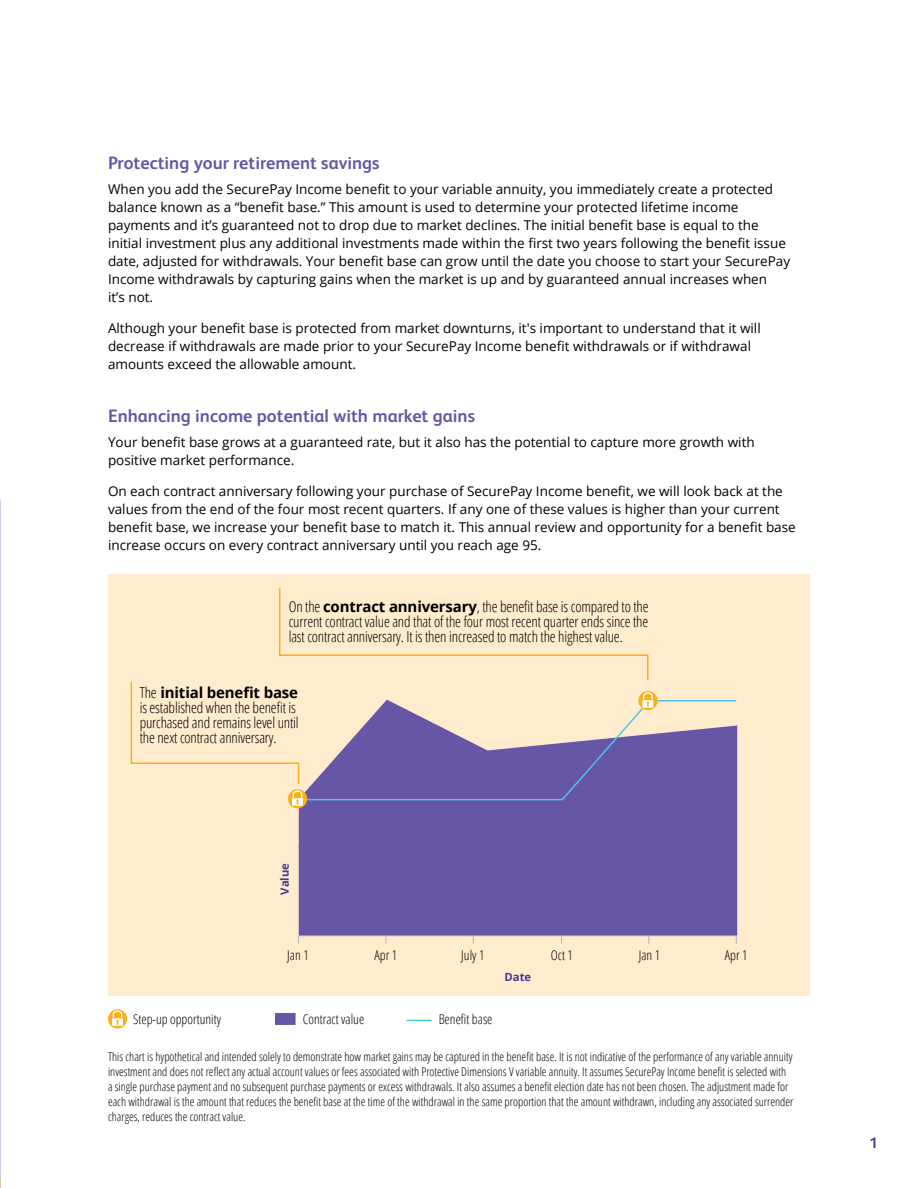
<style>
.page{position:relative;width:918px;height:1188px;background:#fff}
.page>*{position:absolute;margin:0;border:0;box-sizing:border-box;transform-origin:0 0}
.t1{font:700 18px "FS Albert Pro";color:#6756a5}
.t2{font:300 condensed 15px/15px "Open Sans";letter-spacing:-.01em;color:#000;text-align:justify}
.t3{font:700 15px "FS Albert Pro";color:#443895}
.t4{font:13.5px/18px "Open Sans";color:#000}
.t5{font:300 condensed 13.5px "Open Sans";color:#000}
.t6{font:300 condensed 12px/15px "Open Sans";color:#000}
.t7{font:700 11.25px "Open Sans";color:#443895}
.s1{font-weight:700;font-stretch:normal}
</style>
<div class="page">
<div style="left:108px;top:574px;width:702px;height:421px;background:#ffeccd"></div>
<div style="left:298px;top:935px;width:439px;height:9px;border:1px solid #b1b4b6"></div>
<hr style="left:298px;top:847px;width:438px;height:1px;background:#77787b">
<div style="left:299px;top:801px;width:438px;height:134px;background:#6756a5"></div>
<svg style="left:653px;top:700px;width:85px;height:101px"></svg>
<div style="left:275px;top:1013px;width:21px;height:12px;background:#6756a5"></div>
<svg style="left:407px;top:1020px;width:24px;height:1px"></svg>
<svg style="left:108px;top:1009px;width:19px;height:20px"></svg>
<svg style="left:112px;top:1010px;width:11px;height:16px"></svg>
<div style="left:288px;top:789px;width:19px;height:19px;background:#fcaf17;border-radius:50%"></div>
<svg style="left:638px;top:691px;width:20px;height:19px"></svg>
<svg style="left:130px;top:588px;width:523px;height:218px"></svg>
<h1 class="t1" style="left:108px;top:150px;width:273px">Protecting your retirement savings</h1>
<p class="t4" style="left:108px;top:179px;width:684px">When you add the SecurePay Income benefit to your variable annuity, you immediately create a protected balance known as a “benefit base.” This amount is used to determine your protected lifetime income payments and it’s guaranteed not to drop due to market declines. The initial benefit base is equal to the initial investment plus any additional investments made within the first two years following the benefit issue date, adjusted for withdrawals. Your benefit base can grow until the date you choose to start your SecurePay Income withdrawals by capturing gains when the market is up and by guaranteed annual increases when<br>it’s not.</p>
<p class="t4" style="left:108px;top:319px;width:654px">Although your benefit base is protected from market downturns, it's important to understand that it will decrease if withdrawals are made prior to your SecurePay Income benefit withdrawals or if withdrawal amounts exceed the allowable amount.</p>
<h1 class="t1" style="left:108px;top:403px;width:369px">Enhancing income potential with market gains</h1>
<p class="t4" style="left:108px;top:433px;width:648px">Your benefit base grows at a guaranteed rate, but it also has the potential to capture more growth with positive market performance.</p>
<p class="t4" style="left:108px;top:482px;width:689px">On each contract anniversary following your purchase of SecurePay Income benefit, we will look back at the values from the end of the four most recent quarters. If any one of these values is higher than your current benefit base, we increase your benefit base to match it. This annual review and opportunity for a benefit base increase occurs on every contract anniversary until you reach age 95.</p>
<p class="t2" style="left:289px;top:599px;width:361px">On the <span class="s1">contract anniversary</span>, the benefit base is compared to the current contract value and that of the four most recent quarter ends since the last contract anniversary. It is then increased to match the highest value.</p>
<p class="t2" style="left:140px;top:684px;width:161px;text-align:left">The <span class="s1">initial benefit base </span>is established when the benefit is purchased and remains level until the next contract anniversary.</p>
<p class="t7" style="left:277px;top:895px;width:33px;rotate:-90deg">Value</p>
<p class="t5" style="left:287px;top:946px;width:23px">Jan 1</p>
<p class="t5" style="left:375px;top:946px;width:24px">Apr 1</p>
<p class="t5" style="left:461px;top:946px;width:25px">July 1</p>
<p class="t5" style="left:551px;top:946px;width:24px">Oct 1</p>
<p class="t5" style="left:639px;top:946px;width:23px">Jan 1</p>
<p class="t5" style="left:725px;top:946px;width:24px">Apr 1</p>
<p class="t5" style="left:133px;top:1010px;width:89px">Step-up opportunity</p>
<p class="t5" style="left:303px;top:1010px;width:63px">Contract value</p>
<p class="t5" style="left:439px;top:1010px;width:55px">Benefit base</p>
<p class="t7" style="left:505px;top:969px;width:28px">Date</p>
<p class="t6" style="left:108px;top:1048px;width:687px">This chart is hypothetical and intended solely to demonstrate how market gains may be captured in the benefit base. It is not indicative of the performance of any variable annuity investment and does not reflect any actual account values or fees associated with Protective Dimensions V variable annuity. It assumes SecurePay Income benefit is selected with a single purchase payment and no subsequent purchase payments or excess withdrawals. It also assumes a benefit election date has not been chosen. The adjustment made for each withdrawal is the amount that reduces the benefit base at the time of the withdrawal in the same proportion that the amount withdrawn, including any associated surrender charges, reduces the contract value.</p>
<p class="t3" style="left:869px;top:1132px;width:10px">1</p>
</div>
